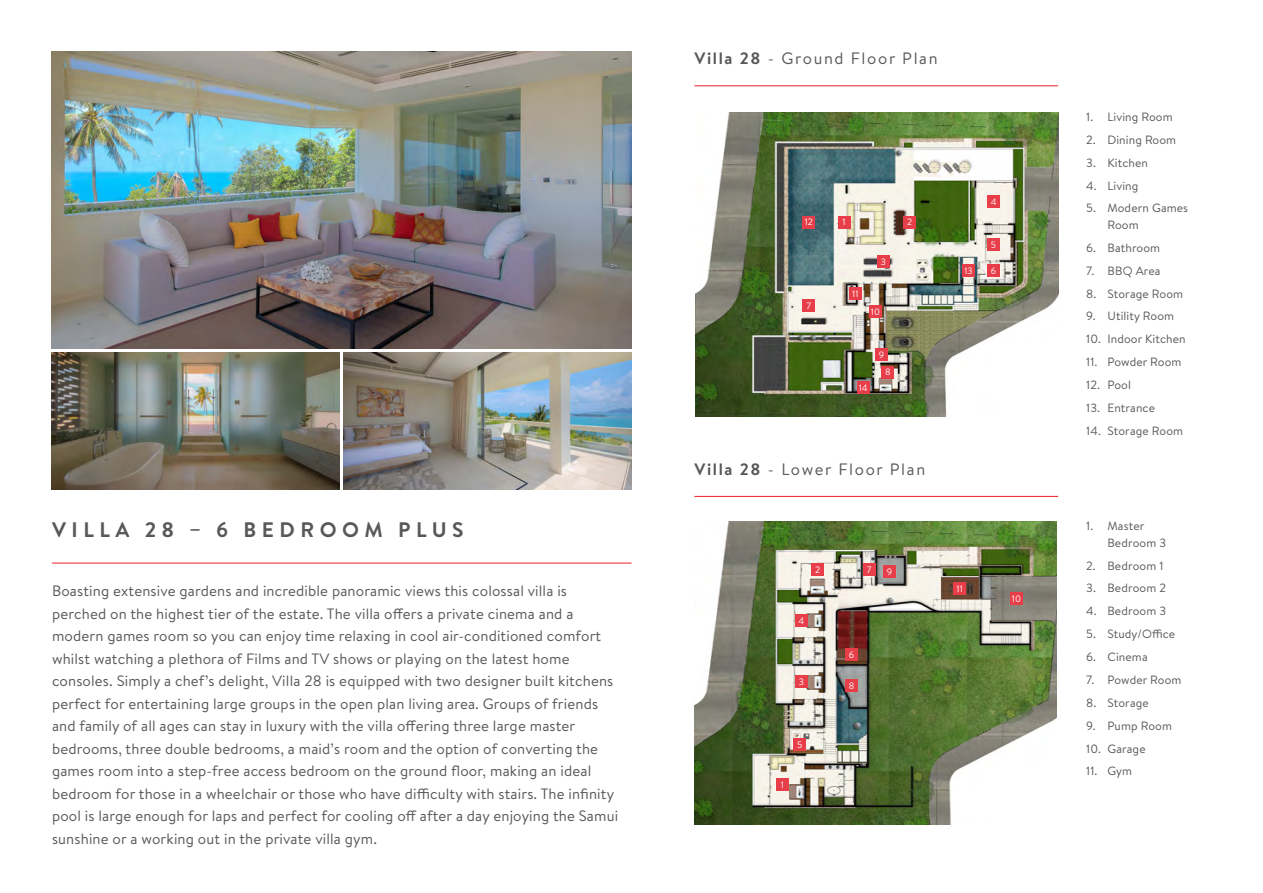
<style>
.page{position:relative;width:1263px;height:893px;background:#fff}
.page>*{position:absolute;margin:0;border:0;box-sizing:border-box;transform-origin:0 0}
.t1{font:700 21px "Brandon Text";letter-spacing:.26em;color:#57585a}
.t2{font:16.5px "Brandon Text";letter-spacing:.1em;color:#57585a}
.t3{font:15px/22.5px "Brandon Text";letter-spacing:.01em;color:#57585a}
.t4{font:12px/16.5px "Brandon Text";letter-spacing:.01em;color:#57585a}
.t5{font:9.3px "Brandon Text";color:#fff}
.t6{font:9.15px "Brandon Text";color:#fff}
.s1{font-weight:700}
</style>
<div class="page">
<img style="left:696px;top:112px;width:362px;height:304px">
<div style="left:838px;top:216px;width:12px;height:12px;background:#e83e4a"></div>
<div style="left:903px;top:216px;width:13px;height:12px;background:#e83e4a"></div>
<div style="left:877px;top:255px;width:13px;height:13px;background:#e83e4a"></div>
<div style="left:987px;top:195px;width:13px;height:13px;background:#e83e4a"></div>
<div style="left:987px;top:239px;width:13px;height:12px;background:#e83e4a"></div>
<div style="left:802px;top:299px;width:13px;height:13px;background:#e83e4a"></div>
<div style="left:987px;top:264px;width:13px;height:13px;background:#e83e4a"></div>
<div style="left:881px;top:366px;width:13px;height:12px;background:#e83e4a"></div>
<div style="left:875px;top:349px;width:13px;height:12px;background:#e83e4a"></div>
<div style="left:869px;top:305px;width:13px;height:13px;background:#e83e4a"></div>
<div style="left:849px;top:287px;width:13px;height:13px;background:#e83e4a"></div>
<div style="left:802px;top:216px;width:13px;height:12px;background:#e83e4a"></div>
<div style="left:962px;top:264px;width:13px;height:13px;background:#e83e4a"></div>
<div style="left:857px;top:381px;width:13px;height:13px;background:#e83e4a"></div>
<img style="left:694px;top:521px;width:362px;height:304px">
<div style="left:776px;top:778px;width:13px;height:13px;background:#e83e4a"></div>
<div style="left:811px;top:563px;width:13px;height:13px;background:#e83e4a"></div>
<div style="left:795px;top:675px;width:13px;height:13px;background:#e83e4a"></div>
<div style="left:795px;top:614px;width:13px;height:13px;background:#e83e4a"></div>
<div style="left:793px;top:738px;width:13px;height:13px;background:#e83e4a"></div>
<div style="left:845px;top:648px;width:13px;height:13px;background:#e83e4a"></div>
<div style="left:863px;top:563px;width:12px;height:13px;background:#e83e4a"></div>
<div style="left:845px;top:679px;width:13px;height:13px;background:#e83e4a"></div>
<div style="left:883px;top:566px;width:13px;height:12px;background:#e83e4a"></div>
<div style="left:1010px;top:593px;width:13px;height:12px;background:#e83e4a"></div>
<div style="left:953px;top:582px;width:13px;height:13px;background:#e83e4a"></div>
<hr style="left:694px;top:85px;width:364px;height:1px;background:#ee1d23">
<hr style="left:694px;top:496px;width:364px;height:1px;background:#ee1d23">
<img style="left:51px;top:51px;width:580px;height:298px">
<img style="left:51px;top:353px;width:288px;height:136px">
<img style="left:343px;top:353px;width:288px;height:136px">
<hr style="left:52px;top:563px;width:579px;height:1px;background:#ee1d23">
<p class="t1" style="left:52px;top:515px;width:413px">VILLA 28 – 6 BEDROOM PLUS</p>
<p class="t3" style="left:52px;top:579px;width:568px">Boasting extensive gardens and incredible panoramic views this colossal villa is perched on the highest tier of the estate. The villa offers a private cinema and a modern games room so you can enjoy time relaxing in cool air-conditioned comfort whilst watching a plethora of Films and TV shows or playing on the latest home consoles. Simply a chef’s delight, Villa 28 is equipped with two designer built kitchens perfect for entertaining large groups in the open plan living area. Groups of friends and family of all ages can stay in luxury with the villa offering three large master bedrooms, three double bedrooms, a maid’s room and the option of converting the games room into a step-free access bedroom on the ground floor, making an ideal bedroom for those in a wheelchair or those who have difficulty with stairs. The infinity pool is large enough for laps and perfect for cooling off after a day enjoying the Samui sunshine or a working out in the private villa gym.</p>
<p class="t2" style="left:694px;top:47px;width:245px"><span class="s1">Villa 28</span> - Ground Floor Plan</p>
<p class="t6" style="left:805px;top:216px;width:10px">12</p>
<p class="t6" style="left:806px;top:300px;width:6px">7</p>
<p class="t6" style="left:842px;top:216px;width:5px">1</p>
<p class="t6" style="left:907px;top:216px;width:7px">2</p>
<p class="t6" style="left:881px;top:256px;width:7px">3</p>
<p class="t6" style="left:852px;top:288px;width:8px">11</p>
<p class="t6" style="left:871px;top:305px;width:11px">10</p>
<p class="t6" style="left:879px;top:349px;width:7px">9</p>
<p class="t6" style="left:885px;top:366px;width:7px">8</p>
<p class="t6" style="left:859px;top:382px;width:10px">14</p>
<p class="t2" style="left:694px;top:458px;width:232px"><span class="s1">Villa 28</span> - Lower Floor Plan</p>
<p class="t6" style="left:964px;top:264px;width:10px">13</p>
<p class="t6" style="left:991px;top:195px;width:7px">4</p>
<p class="t6" style="left:991px;top:239px;width:7px">5</p>
<p class="t6" style="left:991px;top:264px;width:7px">6</p>
<p class="t5" style="left:815px;top:563px;width:7px">2</p>
<p class="t5" style="left:798px;top:614px;width:7px">4</p>
<p class="t5" style="left:799px;top:676px;width:7px">3</p>
<p class="t5" style="left:781px;top:778px;width:5px">1</p>
<p class="t5" style="left:797px;top:738px;width:7px">5</p>
<p class="t5" style="left:867px;top:563px;width:6px">7</p>
<p class="t5" style="left:887px;top:566px;width:7px">9</p>
<p class="t5" style="left:849px;top:648px;width:7px">6</p>
<p class="t5" style="left:849px;top:679px;width:7px">8</p>
<p class="t5" style="left:956px;top:582px;width:8px">11</p>
<p class="t5" style="left:1012px;top:593px;width:11px">10</p>
<p class="t4" style="left:1086px;top:108px;width:88px">1. Living Room</p>
<p class="t4" style="left:1086px;top:131px;width:92px">2. Dining Room</p>
<p class="t4" style="left:1086px;top:154px;width:63px">3. Kitchen</p>
<p class="t4" style="left:1086px;top:177px;width:54px">4. Living</p>
<p class="t4" style="left:1107px;top:200px;width:82px;text-indent:-21px">5. Modern Games<br>Room</p>
<p class="t4" style="left:1086px;top:239px;width:76px">6. Bathroom</p>
<p class="t4" style="left:1086px;top:262px;width:76px">7. BBQ Area</p>
<p class="t4" style="left:1086px;top:285px;width:98px">8. Storage Room</p>
<p class="t4" style="left:1086px;top:308px;width:89px">9. Utility Room</p>
<p class="t4" style="left:1086px;top:330px;width:101px">10. Indoor Kitchen</p>
<p class="t4" style="left:1086px;top:353px;width:97px">11. Powder Room</p>
<p class="t4" style="left:1086px;top:376px;width:46px">12. Pool</p>
<p class="t4" style="left:1086px;top:399px;width:70px">13. Entrance</p>
<p class="t4" style="left:1086px;top:422px;width:98px">14. Storage Room</p>
<p class="t4" style="left:1107px;top:517px;width:60px;text-indent:-21px">1. Master<br>Bedroom 3</p>
<p class="t4" style="left:1086px;top:557px;width:79px">2. Bedroom 1</p>
<p class="t4" style="left:1086px;top:580px;width:81px">3. Bedroom 2</p>
<p class="t4" style="left:1086px;top:602px;width:81px">4. Bedroom 3</p>
<p class="t4" style="left:1086px;top:625px;width:91px">5. Study/Office</p>
<p class="t4" style="left:1086px;top:648px;width:63px">6. Cinema</p>
<p class="t4" style="left:1086px;top:671px;width:97px">7. Powder Room</p>
<p class="t4" style="left:1086px;top:694px;width:64px">8. Storage</p>
<p class="t4" style="left:1086px;top:717px;width:87px">9. Pump Room</p>
<p class="t4" style="left:1086px;top:740px;width:61px">10. Garage</p>
<p class="t4" style="left:1086px;top:763px;width:47px">11. Gym</p>
</div>
